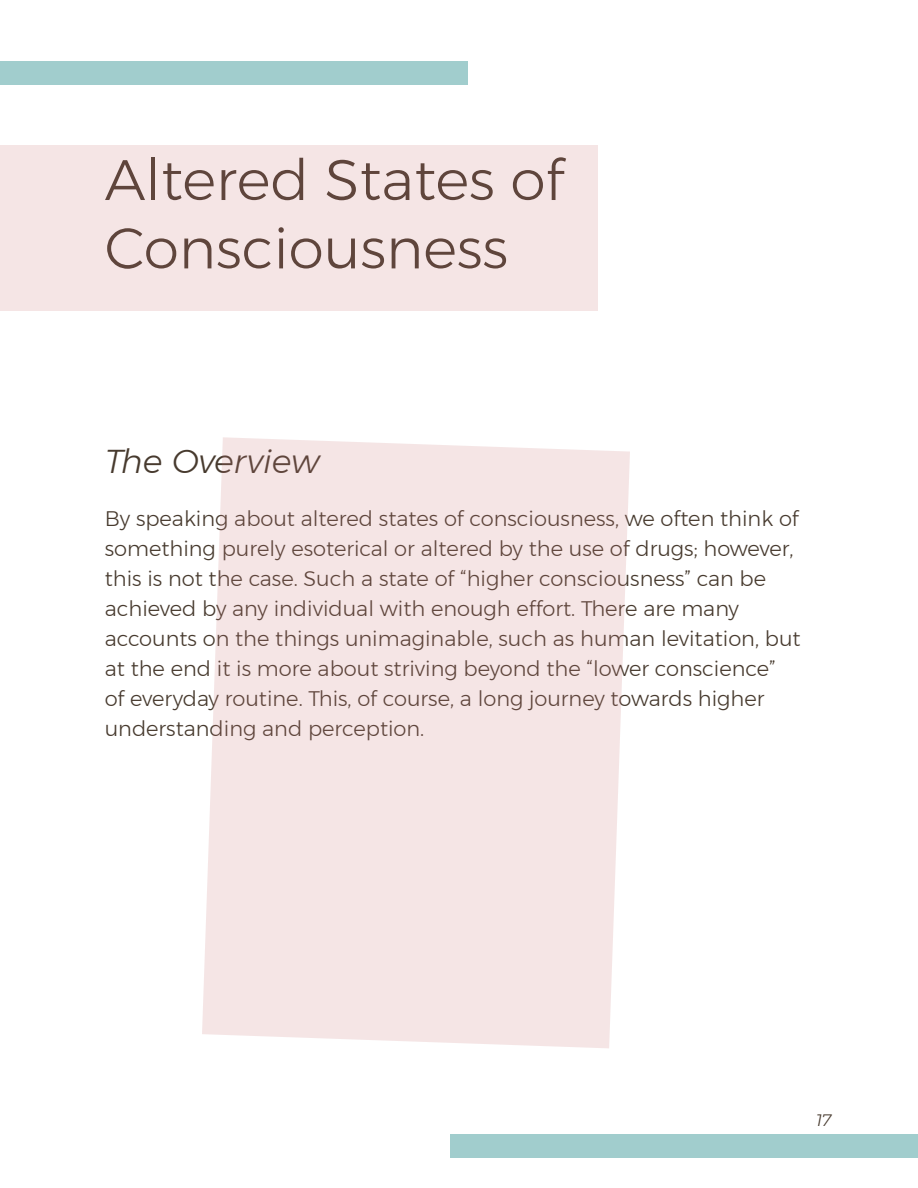
<style>
.page{position:relative;width:918px;height:1188px;background:#fff}
.page>*{position:absolute;margin:0;border:0;box-sizing:border-box;transform-origin:0 0}
.t1{font:300 57px/68.4px "Montserrat";color:#473a2e}
.t2{font:italic 300 33px "Montserrat";color:#473a2e}
.t3{font:300 21px/30px "Montserrat";color:#473a2e}
.t4{font:italic 300 16.5px "Montserrat";color:#473a2e}
</style>
<div class="page">
<div style="left:0;top:61px;width:468px;height:24px;background:#a1cdcd"></div>
<div style="left:450px;top:1134px;width:468px;height:24px;background:#a1cdcd"></div>
<div style="left:0;top:145px;width:597px;height:166px;background:#f5e5e5"></div>
<svg style="left:202px;top:437px;width:428px;height:611px;background:#f5e6e6"></svg>
<h1 class="t1" style="left:105px;top:145px;width:461px">Altered States of<br>Consciousness</h1>
<h2 class="t2" style="left:105px;top:436px;width:216px">The Overview</h2>
<p class="t3" style="left:105px;top:503px;width:697px">By speaking about altered states of consciousness, we often think of something purely esoterical or altered by the use of drugs; however, this is not the case. Such a state of “higher consciousness” can be achieved by any individual with enough effort. There are many accounts on the things unimaginable, such as human levitation, but at the end it is more about striving beyond the “lower conscience” of everyday routine. This, of course, a long journey towards higher understanding and perception.</p>
<p class="t4" style="left:815px;top:1108px;width:18px">17</p>
</div>
